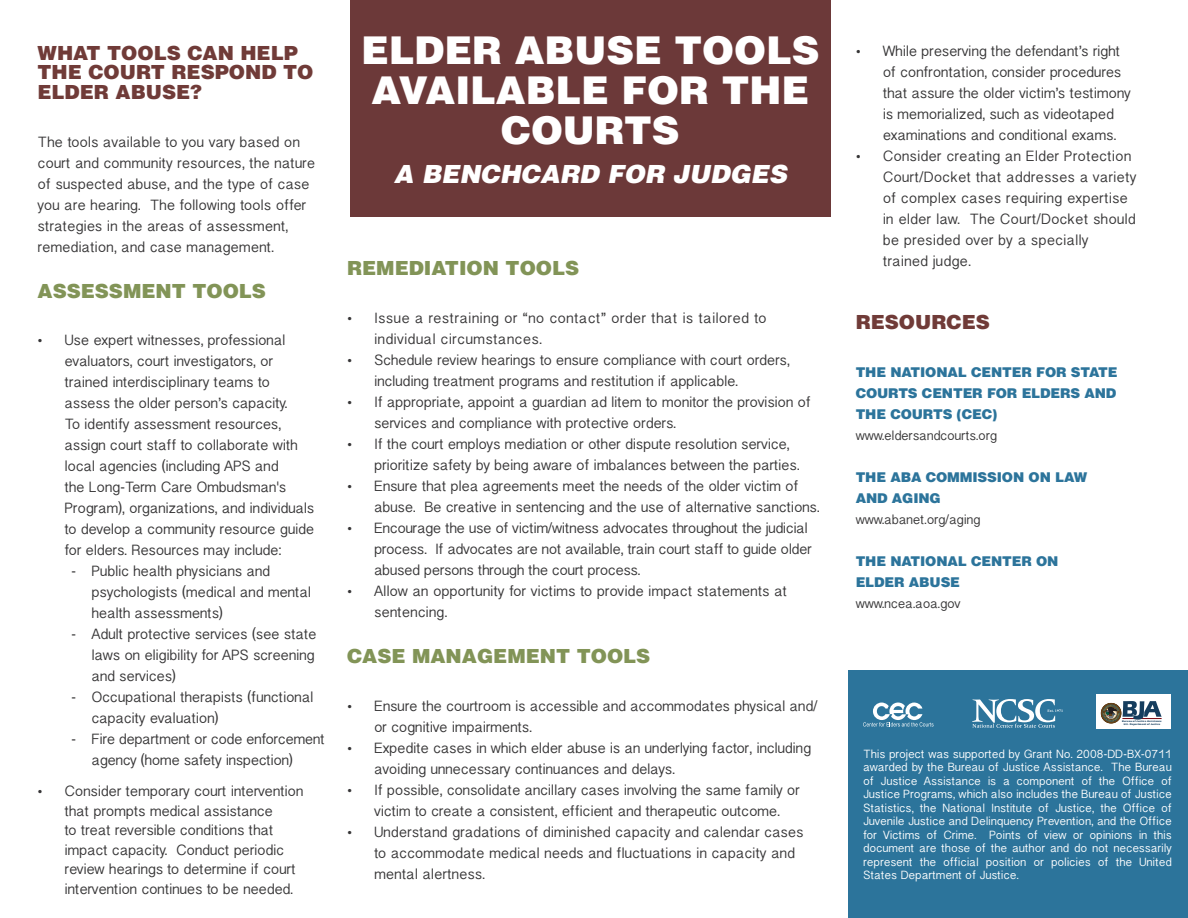
<style>
.page{position:relative;width:1188px;height:918px;background:#fff}
.page>*{position:absolute;margin:0;border:0;box-sizing:border-box;transform-origin:0 0}
.t1{font:900 38.4px/39.9px "Helvetica";color:#fff;text-align:center}
.t2{font:italic 900 25.05px "Helvetica";color:#fff}
.t3{font:900 19.5px/19.5px "Helvetica";color:#703b38}
.t4{font:900 19.5px "Helvetica";color:#829457}
.t5{font:15px/21px "Kannada Sangam MN";letter-spacing:-.01em;color:#363536}
.t6{font:15px/21px "Kannada Sangam MN";letter-spacing:.01em;color:#363536}
.t7{font:15px/21px "Kannada Sangam MN";letter-spacing:.02em;color:#363536}
.t8{font:900 13.5px/21px "Helvetica";letter-spacing:-.01em;color:#2c749b}
.t9{font:13.5px "Kannada Sangam MN";letter-spacing:-.01em;color:#363536}
.t10{font:12px/13.5px "Kannada Sangam MN";color:#fff;text-align:justify}
.t11{font:700 2.4px/2.4px "Eras ITC";letter-spacing:.06em;color:#153d5e;text-align:center}
.s1{font-family:"Kannada Sangam MN";font-weight:400;color:#363536}
</style>
<div class="page">
<div style="left:350px;top:0;width:480px;height:216px;background:#6c3939"></div>
<div style="left:848px;top:671px;width:340px;height:247px;background:#2c749b"></div>
<div style="left:1097px;top:694px;width:74px;height:35px;background:#fff"></div>
<svg style="left:1101px;top:701px;width:61px;height:22px"></svg>
<svg style="left:972px;top:699px;width:91px;height:29px"></svg>
<svg style="left:863px;top:703px;width:71px;height:24px"></svg>
<p class="t3" style="left:38px;top:43px;width:277px">WHAT TOOLS CAN HELP<br>THE COURT RESPOND TO<br>ELDER ABUSE?</p>
<p class="t5" style="left:38px;top:131px;width:279px">The tools available to you vary based on court and community resources, the nature of suspected abuse, and the type of case you are hearing. The following tools offer strategies in the areas of assessment, remediation, and case management.</p>
<p class="t4" style="left:38px;top:279px;width:230px">ASSESSMENT TOOLS</p>
<p class="t5" style="left:65px;top:329px;width:251px;text-indent:-27px">• Use expert witnesses, professional evaluators, court investigators, or trained interdisciplinary teams to assess the older person’s capacity.<br>To identify assessment resources, assign court staff to collaborate with local agencies (including APS and<br>the Long-Term Care Ombudsman's Program), organizations, and individuals to develop a community resource guide for elders. Resources may include:</p>
<p class="t5" style="left:92px;top:560px;width:221px;text-indent:-20px">- Public health physicians and psychologists (medical and mental health assessments)</p>
<p class="t5" style="left:92px;top:623px;width:226px;text-align:justify;text-indent:-20px">- Adult protective services (see state laws on eligibility for APS screening and services)</p>
<p class="t5" style="left:92px;top:686px;width:223px;text-indent:-20px">- Occupational therapists (functional capacity evaluation)</p>
<p class="t5" style="left:92px;top:728px;width:235px;text-indent:-20px">- Fire department or code enforcement agency (home safety inspection)</p>
<p class="t5" style="left:65px;top:781px;width:240px;line-height:19.5px;text-indent:-27px">• Consider temporary court intervention that prompts medical assistance<br>to treat reversible conditions that impact capacity. Conduct periodic review hearings to determine if court intervention continues to be needed.</p>
<p class="t1" style="left:361px;top:29px;width:460px">ELDER ABUSE TOOLS<br>AVAILABLE FOR THE<br>COURTS</p>
<p class="t2" style="left:394px;top:158px;width:394px">A BENCHCARD FOR JUDGES</p>
<p class="t4" style="left:347px;top:255px;width:234px">REMEDIATION TOOLS</p>
<p class="t7" style="left:374px;top:307px;width:394px;text-indent:-27px">• Issue a restraining or “no contact” order that is tailored to individual circumstances.</p>
<p class="t5" style="left:374px;top:349px;width:417px;text-indent:-27px">• Schedule review hearings to ensure compliance with court orders, including treatment programs and restitution if applicable.</p>
<p class="t5" style="left:374px;top:391px;width:438px;text-indent:-27px">• If appropriate, appoint a guardian ad litem to monitor the provision of services and compliance with protective orders.</p>
<p class="t5" style="left:374px;top:433px;width:427px;text-indent:-27px">• If the court employs mediation or other dispute resolution service, prioritize safety by being aware of imbalances between the parties.</p>
<p class="t5" style="left:374px;top:475px;width:447px;text-indent:-27px">• Ensure that plea agreements meet the needs of the older victim of abuse. Be creative in sentencing and the use of alternative sanctions.</p>
<p class="t5" style="left:374px;top:517px;width:439px;text-indent:-27px">• Encourage the use of victim/witness advocates throughout the judicial process. If advocates are not available, train court staff to guide older abused persons through the court process.</p>
<p class="t5" style="left:374px;top:580px;width:415px;text-indent:-27px">• Allow an opportunity for victims to provide impact statements at sentencing.</p>
<p class="t4" style="left:347px;top:644px;width:305px">CASE MANAGEMENT TOOLS</p>
<p class="t5" style="left:374px;top:696px;width:445px;text-indent:-27px">• Ensure the courtroom is accessible and accommodates physical and/ or cognitive impairments.</p>
<p class="t5" style="left:374px;top:738px;width:439px;text-indent:-27px">• Expedite cases in which elder abuse is an underlying factor, including avoiding unnecessary continuances and delays.</p>
<p class="t5" style="left:347px;top:780px;width:454px;text-align:center">• If possible, consolidate ancillary cases involving the same family or victim to create a consistent, efficient and therapeutic outcome.</p>
<p class="t5" style="left:374px;top:822px;width:431px;text-indent:-27px">• Understand gradations of diminished capacity and calendar cases to accommodate medical needs and fluctuations in capacity and mental alertness.</p>
<p class="t5" style="left:883px;top:40px;width:250px;text-indent:-27px">• While preserving the defendant’s right of confrontation, consider procedures that assure the older victim’s testimony is memorialized, such as videotaped examinations and conditional exams.</p>
<p class="t6" style="left:883px;top:145px;width:255px;text-indent:-27px">• Consider creating an Elder Protection Court/Docket that addresses a variety of complex cases requiring expertise in elder law. The Court/Docket should be presided over by a specially trained judge.</p>
<p class="t3" style="left:856px;top:312px;width:136px">RESOURCES</p>
<p class="t8" style="left:856px;top:361px;width:263px">THE NATIONAL CENTER FOR STATE<br>COURTS CENTER FOR ELDERS AND<br>THE COURTS (CEC) <span class="s1">www.eldersandcourts.org</span></p>
<p class="t8" style="left:856px;top:466px;width:233px">THE ABA COMMISSION ON LAW</p>
<p class="t8" style="left:856px;top:487px;width:87px">AND AGING</p>
<p class="t9" style="left:856px;top:511px;width:126px">www.abanet.org/aging</p>
<p class="t8" style="left:856px;top:550px;width:204px">THE NATIONAL CENTER ON</p>
<p class="t8" style="left:856px;top:571px;width:106px">ELDER ABUSE</p>
<p class="t9" style="left:856px;top:595px;width:106px">www.ncea.aoa.gov</p>
<p class="t11" style="left:1122px;top:720px;width:41px">Bureau of Justice Assistance<br>U.S. Department of Justice</p>
<p class="t10" style="left:863px;top:747px;width:310px">This project was supported by Grant No. 2008-DD-BX-0711 awarded by the Bureau of Justice Assistance. The Bureau of Justice Assistance is a component of the Office of Justice Programs, which also includes the Bureau of Justice Statistics, the National Institute of Justice, the Office of Juvenile Justice and Delinquency Prevention, and the Office for Victims of Crime. Points of view or opinions in this document are those of the author and do not necessarily represent the official position or policies of the United States Department of Justice.</p>
</div>
